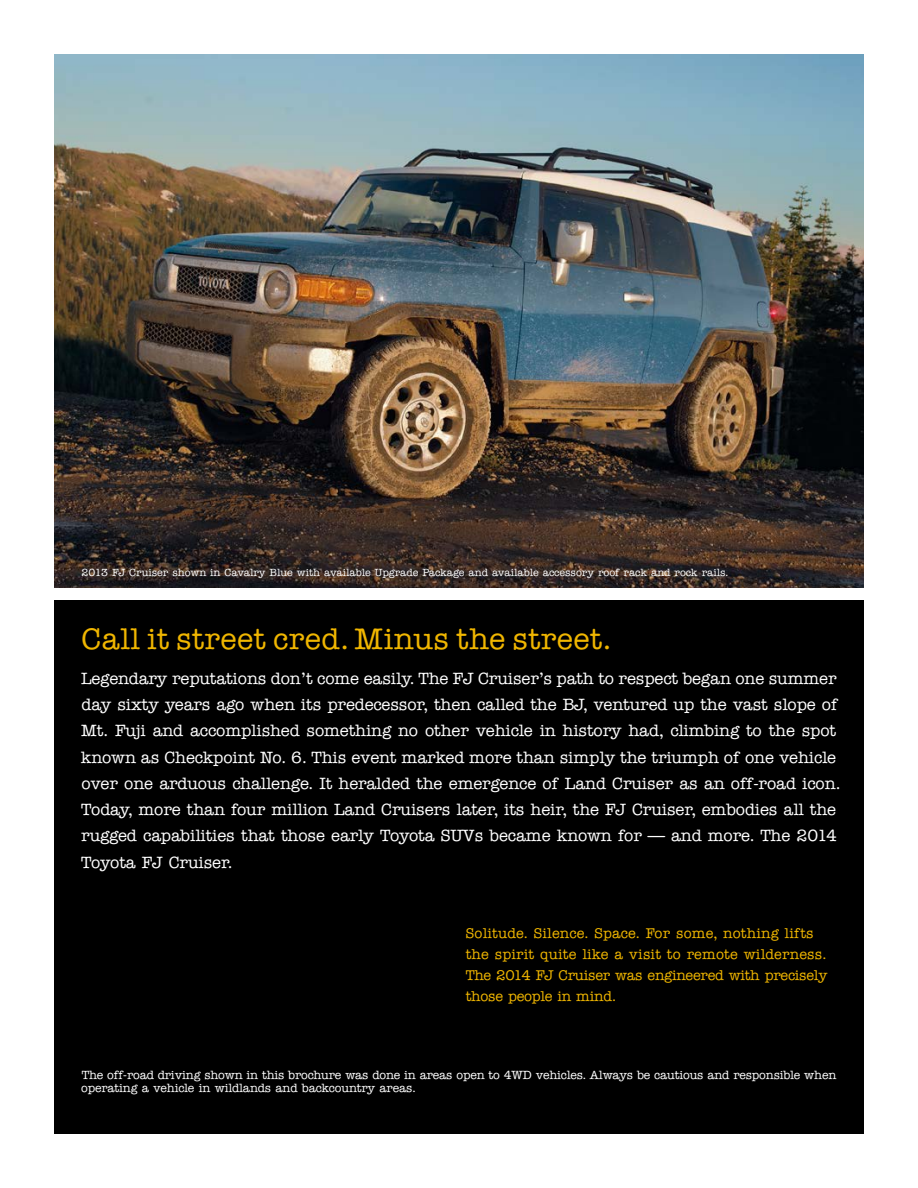
<style>
.page{position:relative;width:918px;height:1188px;background:#fff}
.page>*{position:absolute;margin:0;border:0;box-sizing:border-box;transform-origin:0 0}
.t1{font:500 30px "American Typewriter Std";letter-spacing:.015em;color:#f0b600}
.t2{font:500 16.5px/26.2px "American Typewriter Std";letter-spacing:-.005em;color:#fff}
.t3{font:500 14.25px/21px "American Typewriter Std";letter-spacing:.015em;color:#f0b600}
.t4{font:500 12px/13.2px "American Typewriter Std";letter-spacing:-.01em;color:#fff}
.t5{font:500 10.5px "American Typewriter Std";color:#fff}
</style>
<div class="page">
<div style="left:54px;top:601px;width:810px;height:533px;background:#000"></div>
<img style="left:54px;top:54px;width:810px;height:533px">
<p class="t5" style="left:82px;top:567px;width:649px">2013 FJ Cruiser shown in Cavalry Blue with available Upgrade Package and available accessory roof rack and rock rails.</p>
<h1 class="t1" style="left:81px;top:622px;width:532px">Call it street cred. Minus the street.</h1>
<p class="t2" style="left:81px;top:665px;width:762px">Legendary reputations don’t come easily. The FJ Cruiser’s path to respect began one summer day sixty years ago when its predecessor, then called the BJ, ventured up the vast slope of Mt. Fuji and accomplished something no other vehicle in history had, climbing to the spot known as Checkpoint No. 6. This event marked more than simply the triumph of one vehicle over one arduous challenge. It heralded the emergence of Land Cruiser as an off-road icon.<br>Today, more than four million Land Cruisers later, its heir, the FJ Cruiser, embodies all the rugged capabilities that those early Toyota SUVs became known for — and more. The 2014<br>Toyota FJ Cruiser.</p>
<p class="t3" style="left:466px;top:923px;width:363px">Solitude. Silence. Space. For some, nothing lifts the spirit quite like a visit to remote wilderness.<br>The 2014 FJ Cruiser was engineered with precisely those people in mind.</p>
<p class="t4" style="left:81px;top:1068px;width:757px">The off-road driving shown in this brochure was done in areas open to 4WD vehicles. Always be cautious and responsible when operating a vehicle in wildlands and backcountry areas.</p>
</div>
